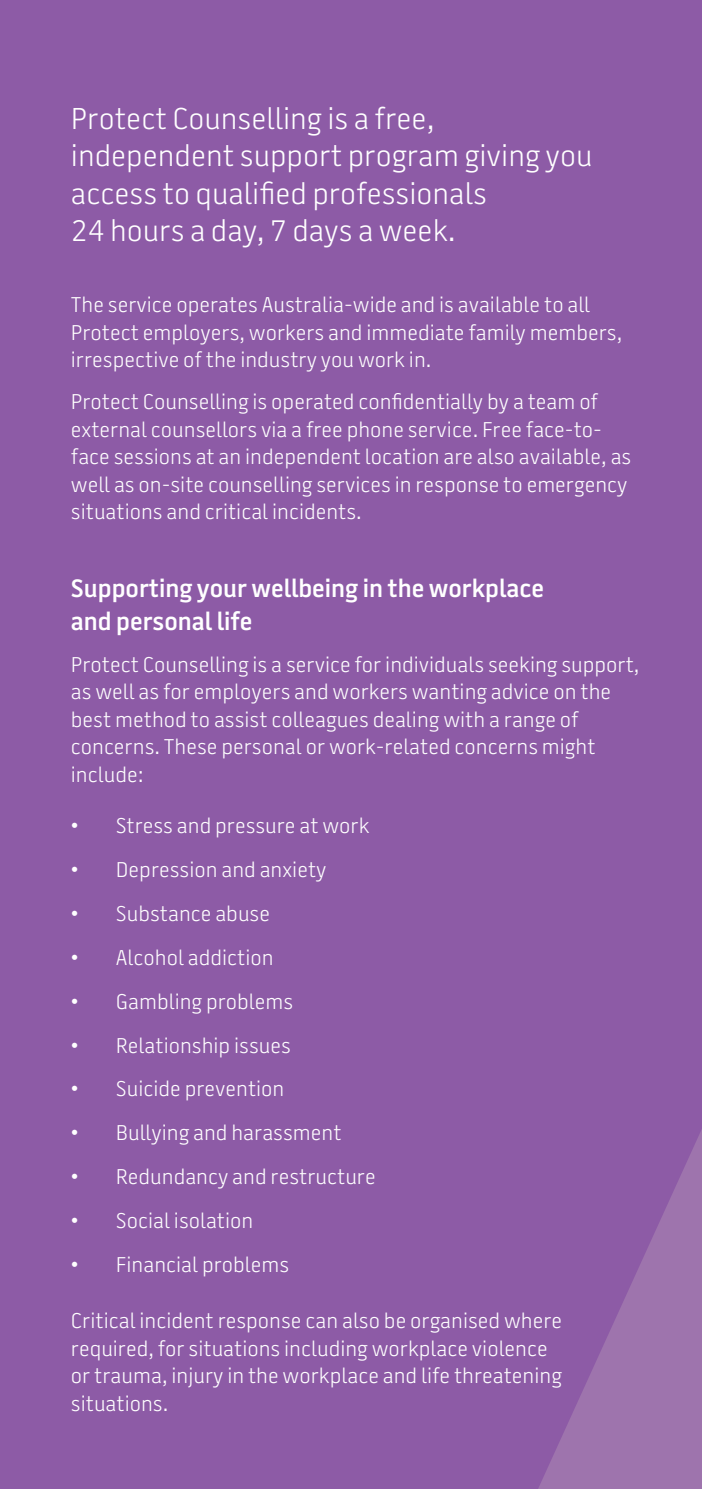
<style>
.page{position:relative;width:702px;height:1489px;background:#fff}
.page>*{position:absolute;margin:0;border:0;box-sizing:border-box;transform-origin:0 0}
.Subheadings{font:300 30px/37.5px "Battersea";color:#fff}
.Bodycopy{font:600 25px/32.5px "Battersea";color:#fff}
.Bodycopy-2{font:300 21.25px/27.5px "Battersea";color:#fff}
</style>
<div class="page">
<div style="left:0;top:0;width:702px;height:1488px;background:#8d5ba6"></div>
<svg style="left:539px;top:1130px;width:163px;height:358px;fill:#9d73ac"></svg>
<p class="Subheadings" style="left:71px;top:100px;width:523px">Protect Counselling is a free, independent support program giving you access to qualified professionals<br>24 hours a day, 7 days a week.</p>
<p class="Bodycopy-2" style="left:71px;top:291px;width:553px">The service operates Australia-wide and is available to all<br>Protect employers, workers and immediate family members, irrespective of the industry you work in.</p>
<p class="Bodycopy-2" style="left:71px;top:388px;width:562px">Protect Counselling is operated confidentially by a team of external counsellors via a free phone service. Free face-to&shy;face sessions at an independent location are also available, as well as on-site counselling services in response to emergency situations and critical incidents.</p>
<p class="Bodycopy" style="left:71px;top:573px;width:474px">Supporting your wellbeing in the workplace and personal life</p>
<p class="Bodycopy-2" style="left:71px;top:651px;width:570px">Protect Counselling is a service for individuals seeking support, as well as for employers and workers wanting advice on the best method to assist colleagues dealing with a range of concerns. These personal or work-related concerns might include:</p>
<p class="Bodycopy-2" style="left:71px;top:812px;width:300px">• Stress and pressure at work</p>
<p class="Bodycopy-2" style="left:71px;top:856px;width:257px">• Depression and anxiety</p>
<p class="Bodycopy-2" style="left:71px;top:900px;width:201px">• Substance abuse</p>
<p class="Bodycopy-2" style="left:71px;top:944px;width:204px">• Alcohol addiction</p>
<p class="Bodycopy-2" style="left:71px;top:987px;width:224px">• Gambling problems</p>
<p class="Bodycopy-2" style="left:71px;top:1031px;width:221px">• Relationship issues</p>
<p class="Bodycopy-2" style="left:71px;top:1075px;width:215px">• Suicide prevention</p>
<p class="Bodycopy-2" style="left:71px;top:1119px;width:272px">• Bullying and harassment</p>
<p class="Bodycopy-2" style="left:71px;top:1163px;width:306px">• Redundancy and restructure</p>
<p class="Bodycopy-2" style="left:71px;top:1206px;width:184px">• Social isolation</p>
<p class="Bodycopy-2" style="left:71px;top:1250px;width:220px">• Financial problems</p>
<p class="Bodycopy-2" style="left:71px;top:1307px;width:493px">Critical incident response can also be organised where required, for situations including workplace violence or trauma, injury in the workplace and life threatening situations.</p>
</div>
